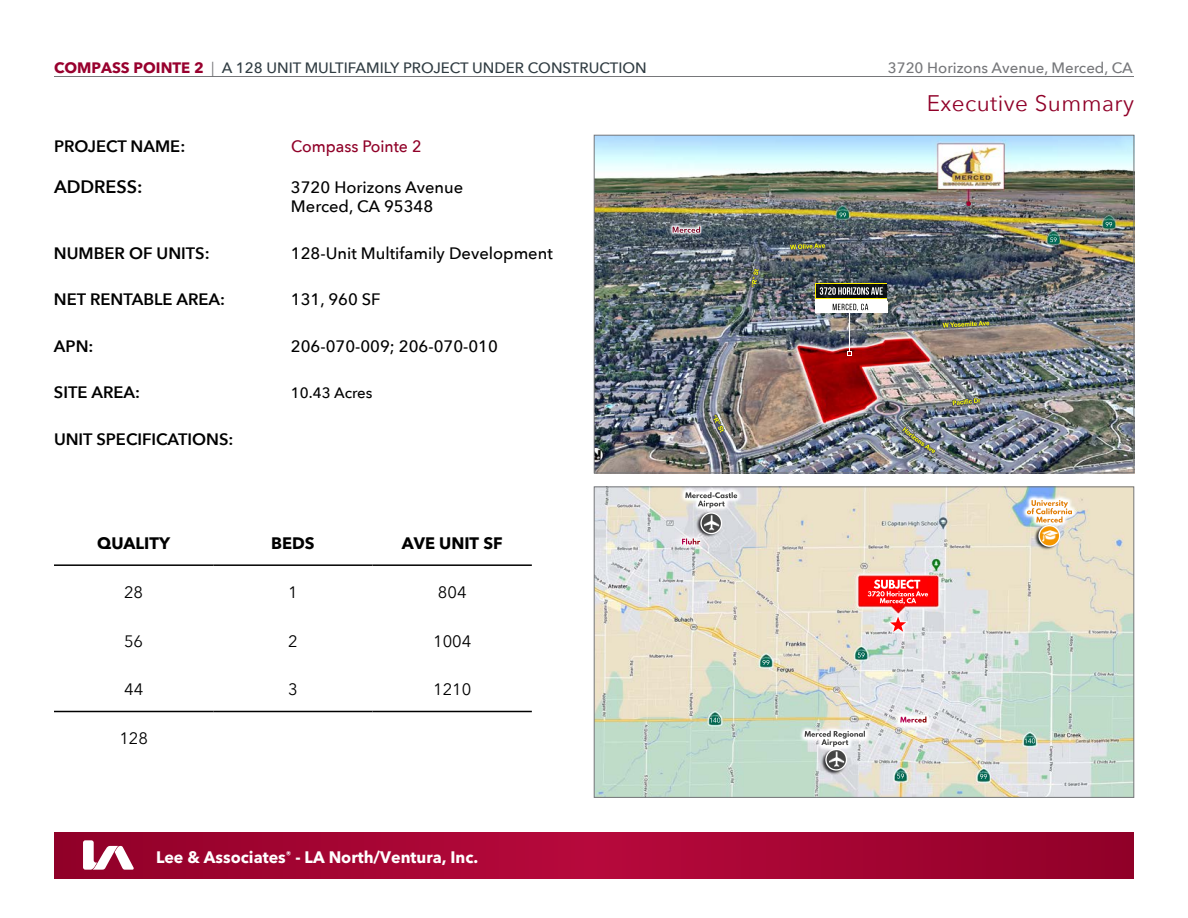
<style>
.page{position:relative;width:1188px;height:918px;background:#fff}
.page>*{position:absolute;margin:0;border:0;box-sizing:border-box;transform-origin:0 0}
.t1{font:22.5px "Avenir Next";letter-spacing:.02em;color:#900028}
.t2{font:600 18px "Avenir Next";color:#000}
.t3{font:500 16.5px/19.5px "Avenir Next";color:#000}
.t4{font:600 16.5px "Avenir Next";color:#000}
.t5{font:700 16.5px "Avenir Next";color:#fff}
.t6{font:16.5px "Avenir Next";color:#000}
.t7{font:700 16.5px "Avenir Next";color:#000}
.t8{font:500 16.5px "Avenir Next";color:#900028;scale:.96 1}
.t9{font:500 15px "Avenir Next";color:#303c42}
.t10{font:500 15px "Avenir Next";color:#76777a}
.t11{font:500 15px "Avenir Next";color:#000}
.s1{font-weight:700;color:#98002e}
.s2{font-family:"Avenir Next LT Pro";font-weight:400;color:#6d6e71}
</style>
<div class="page">
<svg style="left:54px;top:832px;width:1080px;height:47px;background:#a30432"></svg>
<svg style="left:83px;top:840px;width:51px;height:30px"></svg>
<hr style="left:54px;top:76px;width:1080px;height:1px;background:#76777a">
<img style="left:596px;top:137px;width:536px;height:334px">
<svg style="left:966px;top:201px;width:5px;height:5px"></svg>
<img style="left:816px;top:284px;width:71px;height:28px">
<img style="left:816px;top:284px;width:70px;height:14px">
<img style="left:820px;top:287px;width:63px;height:8px">
<img style="left:849px;top:311px;width:1px;height:40px">
<svg style="left:848px;top:351px;width:4px;height:4px"></svg>
<img style="left:833px;top:304px;width:35px;height:7px">
<img style="left:713px;top:414px;width:12px;height:19px">
<img style="left:714px;top:415px;width:10px;height:18px">
<img style="left:751px;top:268px;width:8px;height:20px">
<img style="left:751px;top:269px;width:8px;height:18px">
<img style="left:942px;top:320px;width:48px;height:8px">
<img style="left:943px;top:321px;width:46px;height:7px">
<img style="left:797px;top:243px;width:29px;height:7px">
<img style="left:790px;top:244px;width:35px;height:5px">
<img style="left:952px;top:398px;width:29px;height:8px">
<img style="left:953px;top:398px;width:27px;height:7px">
<img style="left:902px;top:426px;width:23px;height:21px">
<img style="left:902px;top:427px;width:20px;height:17px">
<img style="left:672px;top:226px;width:29px;height:7px">
<img style="left:673px;top:226px;width:27px;height:7px">
<svg style="left:1106px;top:222px;width:6px;height:5px"></svg>
<svg style="left:840px;top:213px;width:6px;height:4px"></svg>
<svg style="left:1050px;top:237px;width:7px;height:5px"></svg>
<img style="left:596px;top:489px;width:536px;height:307px">
<img style="left:868px;top:591px;width:60px;height:11px">
<img style="left:874px;top:580px;width:46px;height:9px">
<img style="left:889px;top:615px;width:18px;height:18px">
<img style="left:890px;top:617px;width:16px;height:15px">
<svg style="left:762px;top:660px;width:8px;height:5px"></svg>
<svg style="left:980px;top:774px;width:7px;height:5px"></svg>
<svg style="left:710px;top:718px;width:10px;height:5px"></svg>
<svg style="left:1025px;top:738px;width:10px;height:5px"></svg>
<svg style="left:858px;top:653px;width:7px;height:5px"></svg>
<svg style="left:897px;top:774px;width:7px;height:5px"></svg>
<img style="left:700px;top:512px;width:22px;height:22px;border-radius:11px">
<img style="left:702px;top:514px;width:19px;height:19px">
<img style="left:825px;top:749px;width:22px;height:22px;border-radius:11px">
<img style="left:827px;top:750px;width:19px;height:19px">
<img style="left:1038px;top:525px;width:22px;height:22px;border-radius:11px">
<img style="left:1040px;top:526px;width:19px;height:19px">
<img style="left:1031px;top:500px;width:41px;height:14px">
<img style="left:685px;top:492px;width:52px;height:10px">
<img style="left:900px;top:716px;width:27px;height:7px">
<img style="left:900px;top:717px;width:26px;height:6px">
<img style="left:681px;top:538px;width:20px;height:7px">
<img style="left:682px;top:538px;width:18px;height:7px">
<img style="left:826px;top:730px;width:40px;height:9px">
<img style="left:805px;top:731px;width:60px;height:8px">
<div style="left:594px;top:487px;width:540px;height:311px;border:1px solid #76777a"></div>
<hr style="left:54px;top:564px;width:159px;height:2px;background:#000">
<hr style="left:213px;top:564px;width:160px;height:2px;background:#000">
<hr style="left:373px;top:564px;width:159px;height:2px;background:#000">
<hr style="left:54px;top:711px;width:159px;height:1px;background:#000">
<hr style="left:213px;top:711px;width:160px;height:1px;background:#000">
<hr style="left:373px;top:711px;width:159px;height:1px;background:#000">
<p class="t9" style="left:54px;top:55px;width:594px"><span class="s1">COMPASS POINTE 2</span> <span class="s2">|</span> A 128 UNIT MULTIFAMILY PROJECT UNDER CONSTRUCTION</p>
<p class="t10" style="left:888px;top:55px;width:246px">3720 Horizons Avenue, Merced, CA</p>
<h1 class="t1" style="left:927px;top:84px;width:209px">Executive Summary</h1>
<p class="t4" style="left:54px;top:132px;width:133px">PROJECT NAME:</p>
<p class="t8" style="left:291px;top:132px;width:137px">Compass Pointe 2</p>
<p class="t2" style="left:54px;top:171px;width:90px">ADDRESS:</p>
<p class="t3" style="left:291px;top:177px;width:174px">3720 Horizons Avenue<br>Merced, CA 95348</p>
<p class="t4" style="left:54px;top:239px;width:157px">NUMBER OF UNITS:</p>
<p class="t3" style="left:291px;top:243px;width:263px">128-Unit Multifamily Development</p>
<p class="t4" style="left:54px;top:285px;width:173px">NET RENTABLE AREA:</p>
<p class="t3" style="left:291px;top:289px;width:91px">131, 960 SF</p>
<p class="t4" style="left:54px;top:332px;width:41px">APN:</p>
<p class="t3" style="left:291px;top:336px;width:208px">206-070-009; 206-070-010</p>
<p class="t4" style="left:54px;top:378px;width:88px">SITE AREA:</p>
<p class="t11" style="left:291px;top:380px;width:83px">10.43 Acres</p>
<p class="t4" style="left:54px;top:425px;width:181px">UNIT SPECIFICATIONS:</p>
<p class="t7" style="left:97px;top:532px;width:74px">QUALITY</p>
<p class="t7" style="left:271px;top:532px;width:45px">BEDS</p>
<p class="t7" style="left:402px;top:532px;width:102px">AVE UNIT SF</p>
<p class="t6" style="left:124px;top:579px;width:21px">28</p>
<p class="t6" style="left:288px;top:579px;width:11px">1</p>
<p class="t6" style="left:438px;top:579px;width:30px">804</p>
<p class="t6" style="left:124px;top:627px;width:21px">56</p>
<p class="t6" style="left:288px;top:627px;width:11px">2</p>
<p class="t6" style="left:433px;top:627px;width:40px">1004</p>
<p class="t6" style="left:124px;top:676px;width:21px">44</p>
<p class="t6" style="left:288px;top:676px;width:11px">3</p>
<p class="t6" style="left:433px;top:676px;width:40px">1210</p>
<p class="t6" style="left:119px;top:724px;width:30px">128</p>
<p class="t5" style="left:156px;top:846px;width:324px">Lee &amp; Associates<sup>®</sup> - LA North/Ventura, Inc.</p>
</div>
